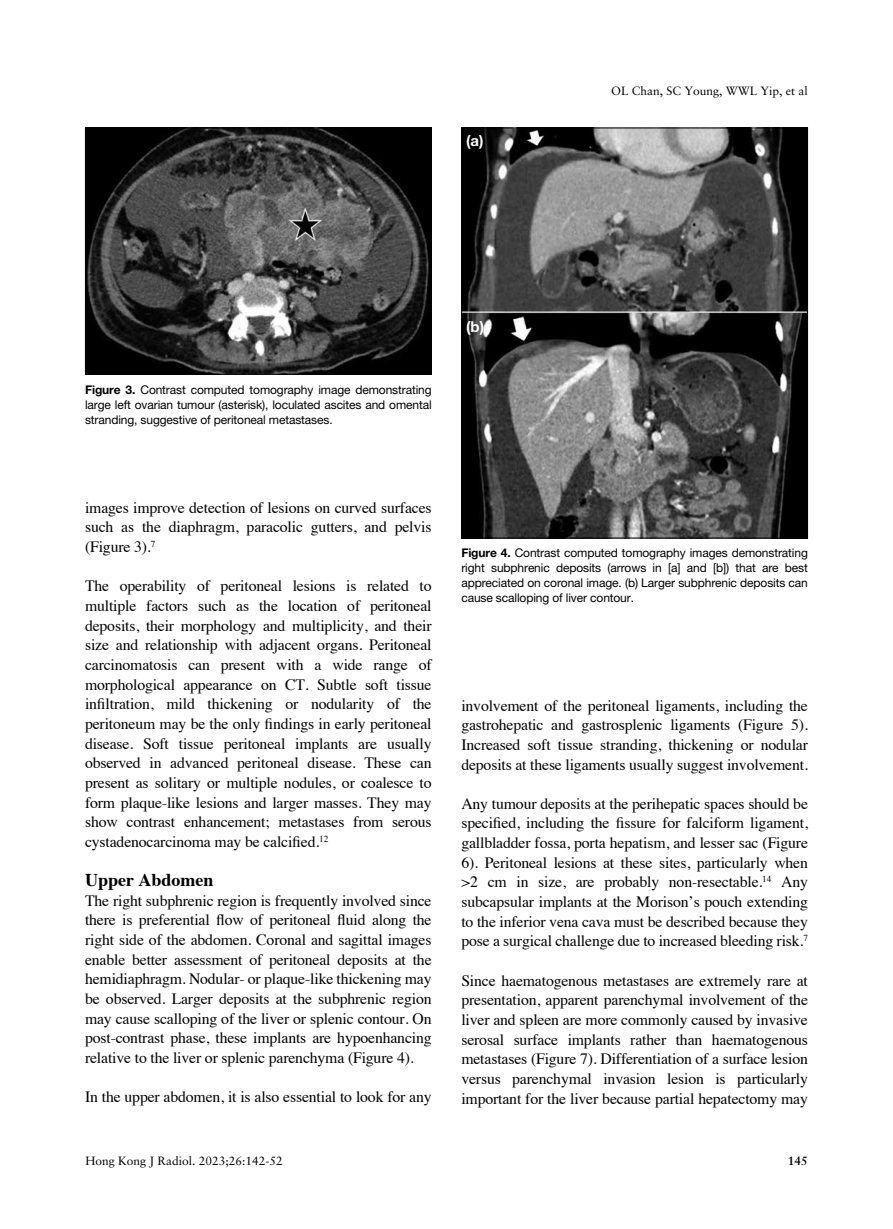
<style>
.page{position:relative;width:893px;height:1229px;background:#fff}
.page>*{position:absolute;margin:0;border:0;box-sizing:border-box;transform-origin:0 0}
.t1{font:700 18px "Times";color:#000}
.t2{font:15.75px/19.6px "Times";letter-spacing:-.01em;color:#000;text-align:justify}
.t3{font:700 15px "Helvetica Neue";color:#fff}
.t4{font:12px/15px "Helvetica Neue";letter-spacing:-.01em;color:#000;text-align:justify}
.t5{font:12px "Sabon";color:#000}
.t6{font:700 12px "Sabon";color:#000}
.s1{font-weight:700}
</style>
<div class="page">
<img style="left:87px;top:130px;width:343px;height:243px">
<div style="left:85px;top:128px;width:347px;height:247px;border:1px solid #000"></div>
<img style="left:463px;top:130px;width:343px;height:406px">
<div style="left:461px;top:128px;width:347px;height:410px;border:1px solid #000"></div>
<hr style="left:462px;top:312px;width:345px;height:1px;background:#fff">
<p class="t3" style="left:466px;top:132px;width:19px">(a)</p>
<p class="t5" style="left:611px;top:84px;width:198px">OL Chan, SC Young, WWL Yip, et al</p>
<p class="t4" style="left:85px;top:382px;width:348px"><span class="s1">Figure 3.</span> Contrast computed tomography image demonstrating large left ovarian tumour (asterisk), loculated ascites and omental stranding, suggestive of peritoneal metastases.</p>
<p class="t3" style="left:466px;top:317px;width:20px">(b)</p>
<p class="t2" style="left:85px;top:496px;width:348px">images improve detection of lesions on curved surfaces such as the diaphragm, paracolic gutters, and pelvis (Figure 3).<sup>7</sup></p>
<p class="t2" style="left:85px;top:575px;width:348px">The operability of peritoneal lesions is related to multiple factors such as the location of peritoneal deposits, their morphology and multiplicity, and their size and relationship with adjacent organs. Peritoneal carcinomatosis can present with a wide range of morphological appearance on CT. Subtle soft tissue infiltration, mild thickening or nodularity of the peritoneum may be the only findings in early peritoneal disease. Soft tissue peritoneal implants are usually observed in advanced peritoneal disease. These can present as solitary or multiple nodules, or coalesce to form plaque-like lesions and larger masses. They may show contrast enhancement; metastases from serous cystadenocarcinoma may be calcified.<sup>12</sup></p>
<p class="t1" style="left:85px;top:863px;width:130px">Upper Abdomen</p>
<p class="t2" style="left:85px;top:889px;width:348px">The right subphrenic region is frequently involved since there is preferential flow of peritoneal fluid along the right side of the abdomen. Coronal and sagittal images enable better assessment of peritoneal deposits at the hemidiaphragm. Nodular- or plaque-like thickening may be observed. Larger deposits at the subphrenic region may cause scalloping of the liver or splenic contour. On post-contrast phase, these implants are hypoenhancing relative to the liver or splenic parenchyma (Figure 4).</p>
<p class="t2" style="left:85px;top:1086px;width:348px">In the upper abdomen, it is also essential to look for any</p>
<p class="t4" style="left:461px;top:545px;width:348px"><span class="s1">Figure 4.</span> Contrast computed tomography images demonstrating right subphrenic deposits (arrows in [a] and [b]) that are best appreciated on coronal image. (b) Larger subphrenic deposits can cause scalloping of liver contour.</p>
<p class="t2" style="left:461px;top:694px;width:348px">involvement of the peritoneal ligaments, including the gastrohepatic and gastrosplenic ligaments (Figure 5).<br>Increased soft tissue stranding, thickening or nodular deposits at these ligaments usually suggest involvement.</p>
<p class="t2" style="left:461px;top:792px;width:348px">Any tumour deposits at the perihepatic spaces should be specified, including the fissure for falciform ligament, gallbladder fossa, porta hepatism, and lesser sac (Figure 6). Peritoneal lesions at these sites, particularly when &gt;2 cm in size, are probably non-resectable.<sup>14</sup> Any subcapsular implants at the Morison’s pouch extending to the inferior vena cava must be described because they pose a surgical challenge due to increased bleeding risk.<sup>7</sup></p>
<p class="t2" style="left:461px;top:969px;width:348px">Since haematogenous metastases are extremely rare at presentation, apparent parenchymal involvement of the liver and spleen are more commonly caused by invasive serosal surface implants rather than haematogenous metastases (Figure 7). Differentiation of a surface lesion versus parenchymal invasion lesion is particularly important for the liver because partial hepatectomy may</p>
<p class="t5" style="left:85px;top:1153px;width:199px">Hong Kong J Radiol. 2023;26:142-52</p>
<p class="t6" style="left:788px;top:1153px;width:22px">145</p>
</div>
